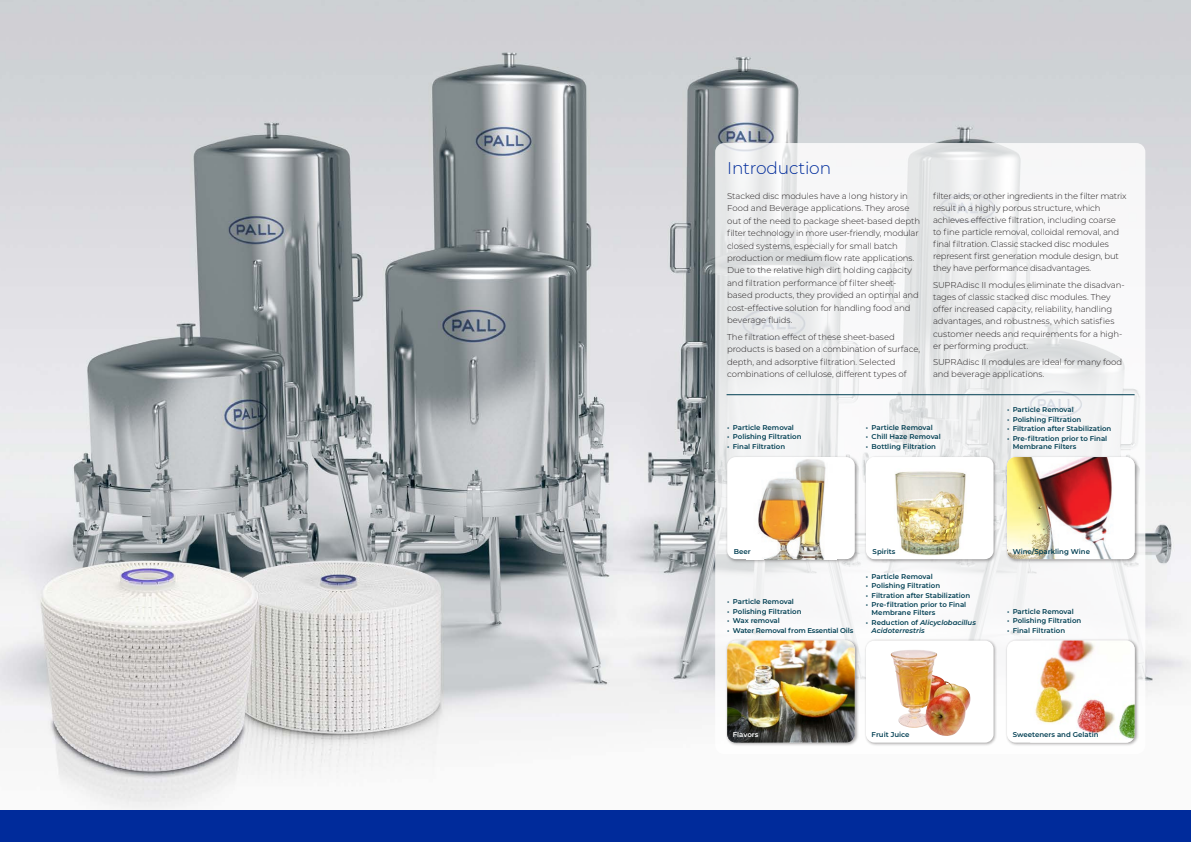
<style>
.page{position:relative;width:1191px;height:842px;background:#fff}
.page>*{position:absolute;margin:0;border:0;box-sizing:border-box;transform-origin:0 0}
.t1{font:300 17px "Montserrat";letter-spacing:-.01em;color:#002b9b}
.t2{font:300 8.5px/12.4px "Montserrat";letter-spacing:-.01em;color:#231f20}
.t3{font:600 7px/8px "Montserrat";color:#003e52}
.t4{font:italic 600 7px/8px "Montserrat";color:#003e52}
.t5{font:600 7px "Montserrat";letter-spacing:-.02em;color:#003e52}
.t6{font:600 7px "Montserrat";color:#fff}
.s1{font-style:normal}
</style>
<div class="page">
<img style="left:0;top:0;width:1191px;height:811px">
<div style="left:0;top:811px;width:595px;height:31px;background:#002b9b"></div>
<svg style="left:715px;top:143px;width:430px;height:611px;fill:#f5f6f6"></svg>
<div style="left:725px;top:455px;width:134px;height:108px;background:#231f20;opacity:.4"></div>
<div style="left:727px;top:457px;width:127px;height:102px;background:#fff;border-radius:9px"></div>
<img style="left:758px;top:459px;width:68px;height:100px">
<div style="left:725px;top:638px;width:134px;height:109px;background:#231f20;opacity:.4"></div>
<img style="left:727px;top:640px;width:127px;height:103px">
<hr style="left:726px;top:394px;width:408px;height:1px;background:#003e52">
<svg style="left:727px;top:711px;width:64px;height:32px;background:#545341"></svg>
<div style="left:864px;top:455px;width:133px;height:108px;background:#231f20;opacity:.4"></div>
<div style="left:866px;top:457px;width:127px;height:102px;background:#fff;border-radius:9px"></div>
<img style="left:871px;top:457px;width:95px;height:102px">
<div style="left:864px;top:638px;width:133px;height:109px;background:#231f20;opacity:.4"></div>
<div style="left:866px;top:640px;width:127px;height:103px;background:#fff;border-radius:9px"></div>
<img style="left:890px;top:650px;width:80px;height:86px">
<div style="left:1005px;top:455px;width:133px;height:108px;background:#231f20;opacity:.4"></div>
<img style="left:1007px;top:457px;width:127px;height:102px">
<div style="left:1005px;top:638px;width:133px;height:109px;background:#231f20;opacity:.4"></div>
<div style="left:1007px;top:640px;width:127px;height:103px;background:#fff;border-radius:9px"></div>
<img style="left:1030px;top:640px;width:104px;height:103px">
<div style="left:595px;top:811px;width:596px;height:31px;background:#002b9b"></div>
<h1 class="t1" style="left:727px;top:156px;width:105px">Introduction</h1>
<p class="t2" style="left:727px;top:189px;width:194px">Stacked disc modules have a long history in Food and Beverage applications. They arose out of the need to package sheet-based depth filter technology in more user-friendly, modular closed systems, especially for small batch production or medium flow rate applications.<br>Due to the relative high dirt holding capacity and filtration performance of filter sheet&shy;based products, they provided an optimal and cost-effective solution for handling food and beverage fluids.</p>
<p class="t2" style="left:727px;top:330px;width:194px">The filtration effect of these sheet-based products is based on a combination of surface, depth, and adsorptive filtration. Selected combinations of cellulose, different types of</p>
<p class="t2" style="left:933px;top:189px;width:195px;line-height:12.1px">filter aids, or other ingredients in the filter matrix result in a highly porous structure, which achieves effective filtration, including coarse<br>to fine particle removal, colloidal removal, and final filtration. Classic stacked disc modules represent first generation module design, but they have performance disadvantages.</p>
<p class="t2" style="left:933px;top:279px;width:193px;line-height:12.1px">SUPRAdisc II modules eliminate the disadvan&shy;tages of classic stacked disc modules. They offer increased capacity, reliability, handling advantages, and robustness, which satisfies customer needs and requirements for a high&shy;er performing product.</p>
<p class="t2" style="left:933px;top:356px;width:191px;line-height:12.1px">SUPRAdisc II modules are ideal for many food and beverage applications.</p>
<p class="t3" style="left:727px;top:423px;width:68px">• Particle Removal</p>
<p class="t3" style="left:727px;top:432px;width:76px">• Polishing Filtration</p>
<p class="t3" style="left:727px;top:442px;width:60px">• Final Filtration</p>
<p class="t3" style="left:866px;top:423px;width:68px">• Particle Removal</p>
<p class="t3" style="left:866px;top:432px;width:76px">• Chill Haze Removal</p>
<p class="t3" style="left:866px;top:442px;width:72px">• Bottling Filtration</p>
<p class="t3" style="left:1007px;top:405px;width:68px">• Particle Removal</p>
<p class="t3" style="left:1007px;top:415px;width:76px">• Polishing Filtration</p>
<p class="t3" style="left:1007px;top:424px;width:106px">• Filtration after Stabilization</p>
<p class="t3" style="left:1012px;top:434px;width:96px;text-indent:-6px">• Pre-filtration prior to Final<br>Membrane Filters</p>
<p class="t3" style="left:734px;top:547px;width:18px">Beer</p>
<p class="t3" style="left:727px;top:597px;width:68px">• Particle Removal</p>
<p class="t3" style="left:727px;top:607px;width:76px">• Polishing Filtration</p>
<p class="t3" style="left:727px;top:616px;width:54px">• Wax removal</p>
<p class="t5" style="left:727px;top:625px;width:128px">• Water Removal from Essential Oils</p>
<p class="t3" style="left:872px;top:547px;width:24px">Spirits</p>
<p class="t3" style="left:866px;top:572px;width:68px">• Particle Removal</p>
<p class="t3" style="left:866px;top:581px;width:76px">• Polishing Filtration</p>
<p class="t3" style="left:866px;top:591px;width:106px">• Filtration after Stabilization</p>
<p class="t3" style="left:871px;top:600px;width:96px;text-indent:-6px">• Pre-filtration prior to Final<br>Membrane Filters</p>
<p class="t4" style="left:871px;top:618px;width:106px;text-indent:-6px"><span class="s1">• Reduction of</span> Alicyclobacillus<br>Acidoterrestris</p>
<p class="t3" style="left:1012px;top:547px;width:79px">Wine/Sparkling Wine</p>
<p class="t3" style="left:1007px;top:607px;width:68px">• Particle Removal</p>
<p class="t3" style="left:1007px;top:616px;width:76px">• Polishing Filtration</p>
<p class="t3" style="left:1007px;top:626px;width:60px">• Final Filtration</p>
<p class="t6" style="left:733px;top:730px;width:27px">Flavors</p>
<p class="t3" style="left:871px;top:730px;width:39px">Fruit Juice</p>
<p class="t3" style="left:1012px;top:730px;width:87px">Sweeteners and Gelatin</p>
</div>
